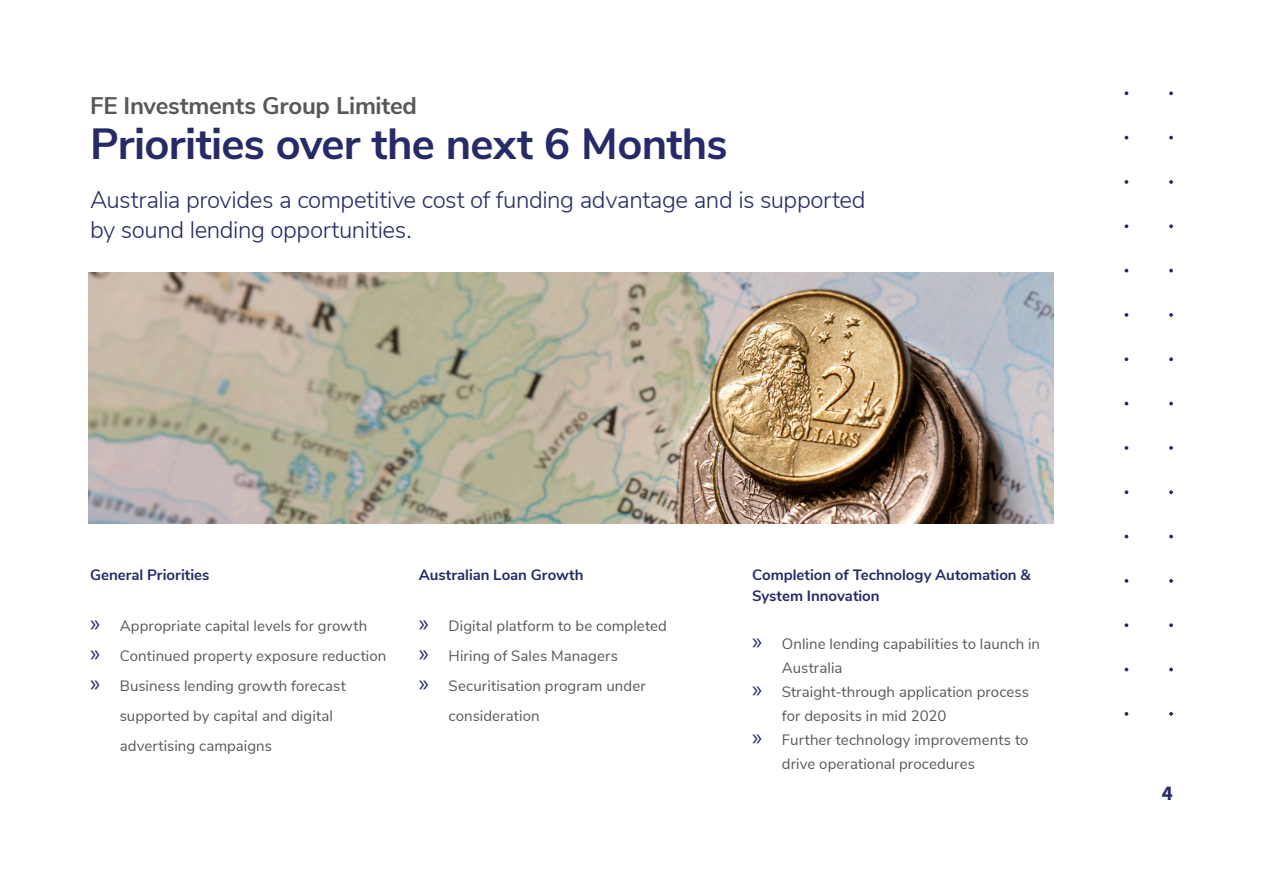
<style>
.page{position:relative;width:1263px;height:893px;background:#fff}
.page>*{position:absolute;margin:0;border:0;box-sizing:border-box;transform-origin:0 0}
.t1{font:700 43.5px "Nunito Sans";letter-spacing:-.015em;color:#262b67}
.t2{font:300 24px/30px "Nunito Sans";letter-spacing:-.015em;color:#262b67}
.t3{font:700 24px "Nunito Sans";letter-spacing:-.01em;color:#57585a}
.t4{font:700 21px "Source Sans Pro";color:#262b67}
.t5{font:15px "Nunito Sans";letter-spacing:.005em;color:#57585a}
.t6{font:700 15px/21px "Nunito Sans";color:#262b67}
.s1{font-family:"Myriad Pro";font-size:24px;color:#262b67}
</style>
<div class="page">
<svg style="left:1124px;top:224px;width:4px;height:4px"></svg>
<svg style="left:1169px;top:224px;width:4px;height:4px"></svg>
<svg style="left:1124px;top:180px;width:4px;height:4px"></svg>
<svg style="left:1169px;top:180px;width:4px;height:4px"></svg>
<svg style="left:1124px;top:136px;width:4px;height:4px"></svg>
<svg style="left:1169px;top:136px;width:4px;height:4px"></svg>
<svg style="left:1124px;top:91px;width:4px;height:4px"></svg>
<svg style="left:1169px;top:91px;width:4px;height:4px"></svg>
<svg style="left:1124px;top:269px;width:4px;height:3px"></svg>
<svg style="left:1169px;top:269px;width:4px;height:3px"></svg>
<svg style="left:1124px;top:313px;width:4px;height:4px"></svg>
<svg style="left:1169px;top:313px;width:4px;height:4px"></svg>
<svg style="left:1124px;top:357px;width:4px;height:4px"></svg>
<svg style="left:1169px;top:357px;width:4px;height:4px"></svg>
<svg style="left:1124px;top:402px;width:4px;height:3px"></svg>
<svg style="left:1169px;top:402px;width:4px;height:3px"></svg>
<svg style="left:1124px;top:446px;width:4px;height:4px"></svg>
<svg style="left:1169px;top:446px;width:4px;height:4px"></svg>
<svg style="left:1124px;top:490px;width:4px;height:4px"></svg>
<svg style="left:1169px;top:490px;width:4px;height:4px"></svg>
<svg style="left:1124px;top:535px;width:4px;height:3px"></svg>
<svg style="left:1169px;top:535px;width:4px;height:3px"></svg>
<svg style="left:1124px;top:579px;width:4px;height:4px"></svg>
<svg style="left:1169px;top:579px;width:4px;height:4px"></svg>
<svg style="left:1124px;top:623px;width:4px;height:4px"></svg>
<svg style="left:1169px;top:623px;width:4px;height:4px"></svg>
<svg style="left:1124px;top:668px;width:4px;height:3px"></svg>
<svg style="left:1169px;top:668px;width:4px;height:3px"></svg>
<svg style="left:1124px;top:712px;width:4px;height:4px"></svg>
<svg style="left:1169px;top:712px;width:4px;height:4px"></svg>
<img style="left:89px;top:272px;width:964px;height:251px">
<h2 class="t3" style="left:90px;top:88px;width:329px">FE Investments Group Limited</h2>
<h1 class="t1" style="left:90px;top:112px;width:639px">Priorities over the next 6 Months</h1>
<h2 class="t2" style="left:90px;top:183px;width:777px">Australia provides a competitive cost of funding advantage and is supported by sound lending opportunities.</h2>
<p class="t6" style="left:90px;top:563px;width:121px">General Priorities</p>
<p class="t5" style="left:90px;top:615px;width:279px"><span class="s1">»</span> Appropriate capital levels for growth</p>
<p class="t5" style="left:90px;top:645px;width:298px"><span class="s1">»</span> Continued property exposure reduction</p>
<p class="t5" style="left:90px;top:675px;width:257px"><span class="s1">»</span> Business lending growth forecast</p>
<p class="t5" style="left:120px;top:705px;width:215px">supported by capital and digital</p>
<p class="t5" style="left:120px;top:735px;width:154px">advertising campaigns</p>
<p class="t6" style="left:419px;top:563px;width:166px">Australian Loan Growth</p>
<p class="t5" style="left:419px;top:615px;width:250px"><span class="s1">»</span> Digital platform to be completed</p>
<p class="t5" style="left:419px;top:645px;width:201px"><span class="s1">»</span> Hiring of Sales Managers</p>
<p class="t5" style="left:419px;top:675px;width:228px"><span class="s1">»</span> Securitisation program under</p>
<p class="t5" style="left:449px;top:705px;width:92px">consideration</p>
<p class="t6" style="left:752px;top:563px;width:280px">Completion of Technology Automation &amp;<br>System Innovation</p>
<p class="t5" style="left:752px;top:633px;width:289px"><span class="s1">»</span> Online lending capabilities to launch in</p>
<p class="t5" style="left:782px;top:657px;width:62px">Australia</p>
<p class="t5" style="left:752px;top:681px;width:278px"><span class="s1">»</span> Straight-through application process</p>
<p class="t5" style="left:782px;top:705px;width:166px">for deposits in mid 2020</p>
<p class="t5" style="left:752px;top:729px;width:278px"><span class="s1">»</span> Further technology improvements to</p>
<p class="t5" style="left:782px;top:753px;width:194px">drive operational procedures</p>
<h3 class="t4" style="left:1162px;top:779px;width:13px">4</h3>
</div>
